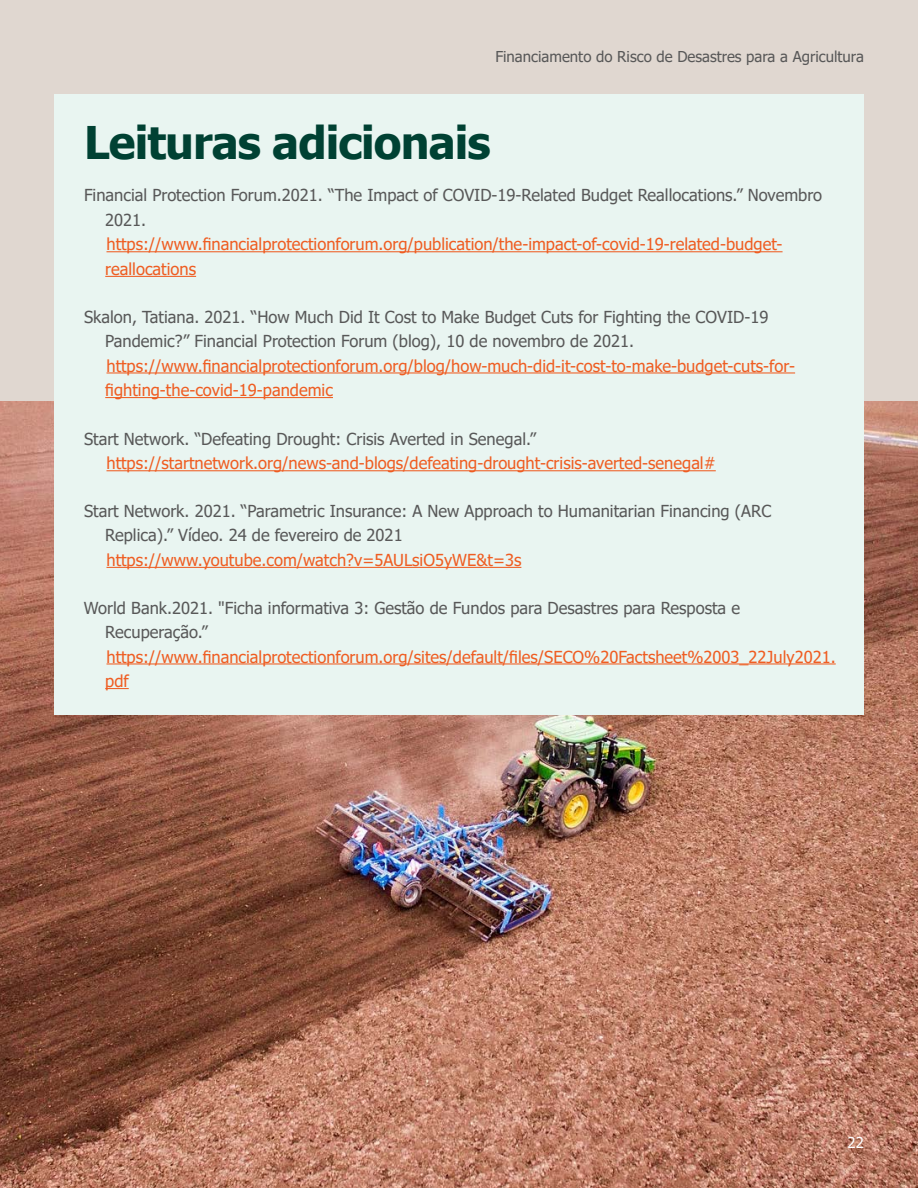
<style>
.page{position:relative;width:918px;height:1188px;background:#fff}
.page>*{position:absolute;margin:0;border:0;box-sizing:border-box;transform-origin:0 0}
.t1{font:700 45px "Tahoma";letter-spacing:-.02em;color:#004133}
.t2{font:16.5px/24px "Tahoma";color:#585858}
.t3{font:16.5px/24.6px "Tahoma";color:#ef5d22}
.t4{font:15px "Tahoma";color:#585858}
.t5{font:15px "Tahoma";color:#fff}
</style>
<div class="page">
<div style="left:0;top:0;width:918px;height:401px;background:#e0d7d0"></div>
<img style="left:0;top:401px;width:918px;height:787px">
<div style="left:54px;top:94px;width:810px;height:621px;background:#e9f5f1"></div>
<hr style="left:106px;top:251px;width:677px;height:1px;background:#ef5d22">
<hr style="left:105px;top:276px;width:91px;height:1px;background:#ef5d22">
<hr style="left:106px;top:372px;width:689px;height:1px;background:#ef5d22">
<hr style="left:105px;top:397px;width:228px;height:1px;background:#ef5d22">
<hr style="left:106px;top:470px;width:610px;height:1px;background:#ef5d22">
<hr style="left:106px;top:567px;width:415px;height:1px;background:#ef5d22">
<hr style="left:106px;top:663px;width:730px;height:1px;background:#ef5d22">
<svg style="left:105px;top:688px;width:24px;height:1px"></svg>
<p class="t4" style="left:495px;top:47px;width:370px">Financiamento do Risco de Desastres para a Agricultura</p>
<h1 class="t1" style="left:84px;top:111px;width:408px">Leituras adicionais</h1>
<p class="t2" style="left:105px;top:184px;width:718px;line-height:24.6px;text-indent:-21px">Financial Protection Forum.2021. “The Impact of COVID-19-Related Budget Reallocations.” Novembro<br>2021.</p>
<p class="t3" style="left:105px;top:233px;width:679px">https://www.financialprotectionforum.org/publication/the-impact-of-covid-19-related-budget&shy;reallocations</p>
<p class="t2" style="left:105px;top:306px;width:665px;text-indent:-21px">Skalon, Tatiana. 2021. “How Much Did It Cost to Make Budget Cuts for Fighting the COVID-19<br>Pandemic?” Financial Protection Forum (blog), 10 de novembro de 2021.</p>
<p class="t3" style="left:105px;top:354px;width:691px">https://www.financialprotectionforum.org/blog/how-much-did-it-cost-to-make-budget-cuts-for&shy;fighting-the-covid-19-pandemic</p>
<p class="t2" style="left:84px;top:428px;width:454px">Start Network. “Defeating Drought: Crisis Averted in Senegal.”</p>
<p class="t3" style="left:107px;top:452px;width:611px">https://startnetwork.org/news-and-blogs/defeating-drought-crisis-averted-senegal#</p>
<p class="t2" style="left:105px;top:500px;width:668px;text-indent:-21px">Start Network. 2021. “Parametric Insurance: A New Approach to Humanitarian Financing (ARC<br>Replica).” Vídeo. 24 de fevereiro de 2021</p>
<p class="t3" style="left:106px;top:549px;width:416px">https://www.youtube.com/watch?v=5AULsiO5yWE&amp;t=3s</p>
<p class="t2" style="left:105px;top:597px;width:636px;text-indent:-21px">World Bank.2021. "Ficha informativa 3: Gestão de Fundos para Desastres para Resposta e<br>Recuperação.”</p>
<p class="t3" style="left:105px;top:645px;width:732px">https://www.financialprotectionforum.org/sites/default/files/SECO%20Factsheet%2003_22July2021. pdf</p>
<p class="t5" style="left:848px;top:1133px;width:18px">22</p>
</div>
